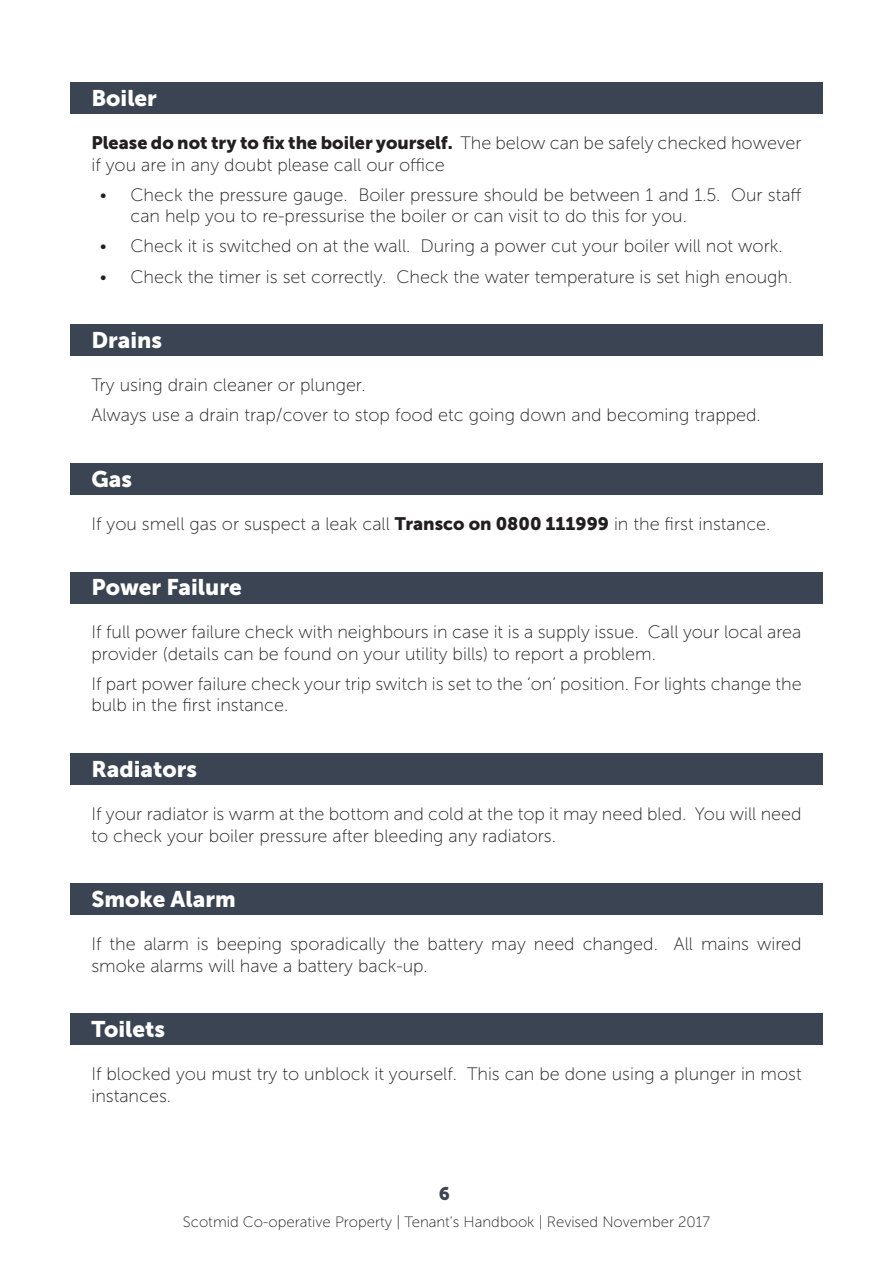
<style>
.page{position:relative;width:893px;height:1263px;background:#fff}
.page>*{position:absolute;margin:0;border:0;box-sizing:border-box;transform-origin:0 0}
.t1{font:22.5px "Museo Sans 900";color:#fff}
.t2{font:18px/21.6px "Museo Sans 100";color:#231f20}
.t3{font:18px "Museo Sans 900";color:#231f20}
.t4{font:18px "Museo Sans 900";color:#3a4452}
.t5{font:15px "Museo Sans 100";color:#231f20}
.s1{font-family:"Museo Sans 100"}
.s2{font-family:"Museo Sans 900"}
</style>
<div class="page">
<div style="left:70px;top:83px;width:753px;height:31px;background:#3a4452"></div>
<div style="left:70px;top:325px;width:753px;height:31px;background:#3a4452"></div>
<div style="left:70px;top:463px;width:753px;height:31px;background:#3a4452"></div>
<div style="left:70px;top:572px;width:753px;height:31px;background:#3a4452"></div>
<div style="left:70px;top:754px;width:753px;height:31px;background:#3a4452"></div>
<div style="left:70px;top:884px;width:753px;height:31px;background:#3a4452"></div>
<div style="left:70px;top:1014px;width:753px;height:31px;background:#3a4452"></div>
<p class="t1" style="left:91px;top:86px;width:67px">Boiler</p>
<p class="t3" style="left:91px;top:133px;width:712px">Please do not try to fix the boiler yourself. <span class="s1">The below can be safely checked however</span></p>
<p class="t2" style="left:91px;top:154px;width:355px">if you are in any doubt please call our office</p>
<p class="t2" style="left:130px;top:184px;width:673px;text-indent:-30px">• Check the pressure gauge. Boiler pressure should be between 1 and 1.5. Our staff can help you to re-pressurise the boiler or can visit to do this for you.</p>
<p class="t2" style="left:100px;top:236px;width:684px">• Check it is switched on at the wall. During a power cut your boiler will not work.</p>
<p class="t2" style="left:100px;top:266px;width:694px">• Check the timer is set correctly. Check the water temperature is set high enough.</p>
<p class="t1" style="left:91px;top:327px;width:72px">Drains</p>
<p class="t2" style="left:91px;top:370px;width:671px;line-height:30.2px">Try using drain cleaner or plunger.<br>Always use a drain trap/cover to stop food etc going down and becoming trapped.</p>
<p class="t1" style="left:91px;top:466px;width:42px">Gas</p>
<p class="t2" style="left:91px;top:513px;width:680px">If you smell gas or suspect a leak call <span class="s2">Transco on 0800 111999</span> in the first instance.</p>
<p class="t1" style="left:91px;top:575px;width:152px">Power Failure</p>
<p class="t2" style="left:91px;top:621px;width:711px">If full power failure check with neighbours in case it is a supply issue. Call your local area provider (details can be found on your utility bills) to report a problem.</p>
<p class="t2" style="left:91px;top:673px;width:712px">If part power failure check your trip switch is set to the ‘on’ position. For lights change the bulb in the first instance.</p>
<p class="t1" style="left:91px;top:756px;width:107px">Radiators</p>
<p class="t2" style="left:91px;top:803px;width:712px">If your radiator is warm at the bottom and cold at the top it may need bled. You will need to check your boiler pressure after bleeding any radiators.</p>
<p class="t1" style="left:91px;top:886px;width:146px">Smoke Alarm</p>
<p class="t2" style="left:91px;top:933px;width:712px">If the alarm is beeping sporadically the battery may need changed. All mains wired smoke alarms will have a battery back-up.</p>
<p class="t1" style="left:91px;top:1016px;width:75px">Toilets</p>
<p class="t2" style="left:91px;top:1063px;width:712px">If blocked you must try to unblock it yourself. This can be done using a plunger in most instances.</p>
<p class="t4" style="left:439px;top:1183px;width:13px">6</p>
<p class="t5" style="left:183px;top:1214px;width:529px">Scotmid Co-operative Property | Tenant’s Handbook | Revised November 2017</p>
</div>
